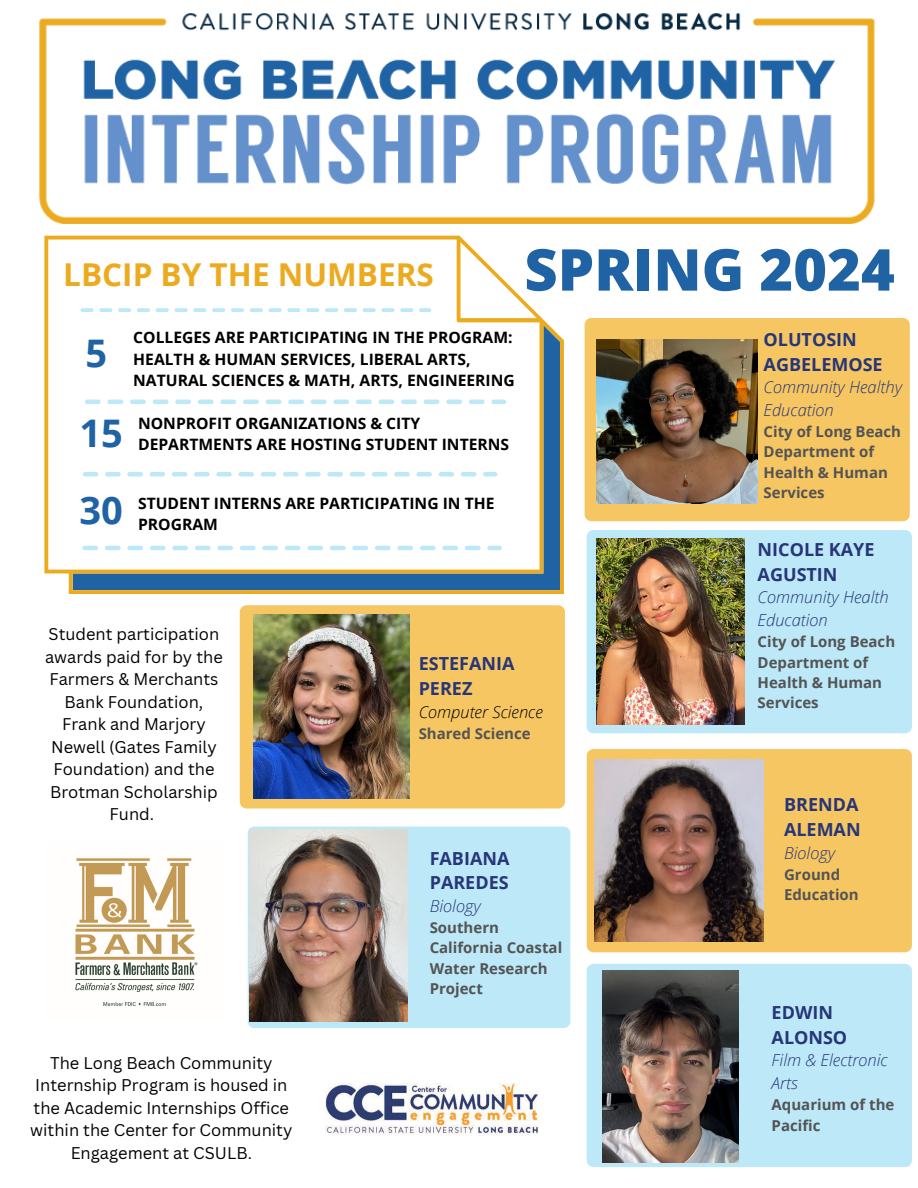
<style>
.page{position:relative;width:918px;height:1188px;background:#fff}
.page>*{position:absolute;margin:0;border:0;box-sizing:border-box;transform-origin:0 0}
.t1{font:800 57.75px "Open Sans";color:#1f63a5}
.t2{font:700 37.95px "Open Sans";color:#1f63a5}
.t3{font:700 31.5px "Open Sans";color:#ecaa1f}
.t4{font:700 18px/24.8px "Open Sans";color:#263678}
.t5{font:16.5px/22.5px "Canva Sans";color:#000;text-align:center}
.t6{font:italic 300 16.5px/22.5px "Open Sans";color:#263678}
.t7{font:italic 300 16.5px "Open Sans";color:#000}
.t8{font:700 15.6px/21.3px "Open Sans";color:#000}
.t9{font:700 15px/20.2px "Open Sans";color:#545454}
</style>
<div class="page">
<img style="left:39px;top:13px;width:836px;height:211px">
<svg style="left:44px;top:236px;width:520px;height:358px"></svg>
<hr style="left:83px;top:472px;width:15px;height:4px;background:#bce8f8;border-radius:2px">
<hr style="left:105px;top:472px;width:16px;height:4px;background:#bce8f8;border-radius:2px">
<hr style="left:127px;top:472px;width:16px;height:4px;background:#bce8f8;border-radius:2px">
<hr style="left:150px;top:472px;width:15px;height:4px;background:#bce8f8;border-radius:2px">
<hr style="left:172px;top:472px;width:15px;height:4px;background:#bce8f8;border-radius:2px">
<hr style="left:194px;top:472px;width:16px;height:4px;background:#bce8f8;border-radius:2px">
<hr style="left:216px;top:472px;width:16px;height:4px;background:#bce8f8;border-radius:2px">
<hr style="left:238px;top:472px;width:16px;height:4px;background:#bce8f8;border-radius:2px">
<hr style="left:261px;top:472px;width:15px;height:4px;background:#bce8f8;border-radius:2px">
<hr style="left:283px;top:472px;width:16px;height:4px;background:#bce8f8;border-radius:2px">
<hr style="left:305px;top:472px;width:16px;height:4px;background:#bce8f8;border-radius:2px">
<hr style="left:327px;top:472px;width:16px;height:4px;background:#bce8f8;border-radius:2px">
<hr style="left:350px;top:472px;width:15px;height:4px;background:#bce8f8;border-radius:2px">
<hr style="left:372px;top:472px;width:15px;height:4px;background:#bce8f8;border-radius:2px">
<hr style="left:394px;top:472px;width:16px;height:4px;background:#bce8f8;border-radius:2px">
<hr style="left:416px;top:472px;width:16px;height:4px;background:#bce8f8;border-radius:2px">
<hr style="left:439px;top:472px;width:15px;height:4px;background:#bce8f8;border-radius:2px">
<hr style="left:461px;top:472px;width:15px;height:4px;background:#bce8f8;border-radius:2px">
<hr style="left:483px;top:472px;width:14px;height:4px;background:#bce8f8;border-radius:2px">
<svg style="left:80px;top:308px;width:14px;height:4px"></svg>
<svg style="left:99px;top:308px;width:13px;height:4px"></svg>
<svg style="left:118px;top:308px;width:13px;height:4px"></svg>
<svg style="left:137px;top:308px;width:13px;height:4px"></svg>
<svg style="left:156px;top:308px;width:13px;height:4px"></svg>
<svg style="left:174px;top:308px;width:14px;height:4px"></svg>
<svg style="left:193px;top:308px;width:13px;height:4px"></svg>
<svg style="left:212px;top:308px;width:13px;height:4px"></svg>
<svg style="left:231px;top:308px;width:13px;height:4px"></svg>
<svg style="left:250px;top:308px;width:13px;height:4px"></svg>
<svg style="left:269px;top:308px;width:13px;height:4px"></svg>
<svg style="left:287px;top:308px;width:14px;height:4px"></svg>
<svg style="left:306px;top:308px;width:13px;height:4px"></svg>
<svg style="left:325px;top:308px;width:13px;height:4px"></svg>
<svg style="left:344px;top:308px;width:13px;height:4px"></svg>
<svg style="left:363px;top:308px;width:13px;height:4px"></svg>
<svg style="left:381px;top:308px;width:14px;height:4px"></svg>
<svg style="left:400px;top:308px;width:13px;height:4px"></svg>
<svg style="left:419px;top:308px;width:12px;height:4px"></svg>
<svg style="left:85px;top:400px;width:421px;height:4px"></svg>
<svg style="left:82px;top:546px;width:420px;height:4px"></svg>
<div style="left:587px;top:749px;width:325px;height:203px;background:#f6c663;border-radius:7px"></div>
<div style="left:587px;top:964px;width:325px;height:203px;background:#bce8f8;border-radius:7px"></div>
<img style="left:75px;top:858px;width:123px;height:148px">
<div style="left:585px;top:318px;width:325px;height:203px;background:#f6c663;border-radius:7px"></div>
<div style="left:587px;top:530px;width:325px;height:203px;background:#bce8f8;border-radius:7px"></div>
<img style="left:597px;top:339px;width:161px;height:165px">
<img style="left:597px;top:539px;width:147px;height:186px">
<img style="left:595px;top:759px;width:168px;height:182px">
<img style="left:602px;top:970px;width:136px;height:193px">
<img style="left:325px;top:1083px;width:214px;height:52px">
<div style="left:240px;top:605px;width:325px;height:204px;background:#f6c663;border-radius:7px"></div>
<div style="left:248px;top:827px;width:322px;height:201px;background:#bce8f8;border-radius:7px"></div>
<img style="left:250px;top:829px;width:157px;height:193px">
<img style="left:253px;top:615px;width:156px;height:183px">
<p class="t3" style="left:63px;top:253px;width:372px">LBCIP BY THE NUMBERS</p>
<p class="t1" style="left:524px;top:229px;width:372px">SPRING 2024</p>
<p class="t2" style="left:86px;top:326px;width:23px">5</p>
<h1 class="t2" style="left:79px;top:407px;width:45px">15</h1>
<h4 class="t8" style="left:133px;top:327px;width:383px">COLLEGES ARE PARTICIPATING IN THE PROGRAM:<br>HEALTH &amp; HUMAN SERVICES, LIBERAL ARTS,<br>NATURAL SCIENCES &amp; MATH, ARTS, ENGINEERING</h4>
<p class="t8" style="left:138px;top:412px;width:373px">NONPROFIT ORGANIZATIONS &amp; CITY<br>DEPARTMENTS ARE HOSTING STUDENT INTERNS</p>
<p class="t2" style="left:79px;top:484px;width:45px">30</p>
<p class="t8" style="left:138px;top:492px;width:358px">STUDENT INTERNS ARE PARTICIPATING IN THE<br>PROGRAM</p>
<p class="t4" style="left:764px;top:327px;width:121px">OLUTOSIN<br>AGBELEMOSE</p>
<h4 class="t6" style="left:764px;top:376px;width:140px">Community Healthy<br>Education</h4>
<p class="t9" style="left:764px;top:421px;width:139px">City of Long Beach<br>Department of<br>Health &amp; Human<br>Services</p>
<p class="t5" style="left:45px;top:622px;width:179px">Student participation awards paid for by the<br>Farmers &amp; Merchants<br>Bank Foundation,<br>Frank and Marjory<br>Newell (Gates Family<br>Foundation) and the<br>Brotman Scholarship<br>Fund.</p>
<h3 class="t5" style="left:30px;top:1051px;width:264px">The Long Beach Community<br>Internship Program is housed in the Academic Internships Office within the Center for Community<br>Engagement at CSULB.</h3>
<p class="t4" style="left:419px;top:651px;width:97px">ESTEFANIA<br>PEREZ</p>
<p class="t7" style="left:419px;top:700px;width:126px">Computer Science</p>
<p class="t9" style="left:419px;top:723px;width:114px">Shared Science</p>
<h3 class="t4" style="left:430px;top:845px;width:81px">FABIANA<br>PAREDES</h3>
<p class="t6" style="left:430px;top:894px;width:53px">Biology</p>
<p class="t9" style="left:430px;top:917px;width:134px">Southern<br>California Coastal<br>Water Research<br>Project</p>
<p class="t4" style="left:758px;top:537px;width:118px">NICOLE KAYE<br>AGUSTIN</p>
<p class="t6" style="left:758px;top:586px;width:133px">Community Health<br>Education</p>
<p class="t9" style="left:758px;top:631px;width:139px">City of Long Beach<br>Department of<br>Health &amp; Human<br>Services</p>
<p class="t4" style="left:784px;top:792px;width:78px">BRENDA<br>ALEMAN</p>
<p class="t6" style="left:784px;top:841px;width:53px">Biology</p>
<p class="t9" style="left:784px;top:864px;width:76px">Ground<br>Education</p>
<p class="t4" style="left:772px;top:1000px;width:77px">EDWIN<br>ALONSO</p>
<p class="t6" style="left:772px;top:1049px;width:118px">Film &amp; Electronic<br>Arts</p>
<p class="t9" style="left:772px;top:1094px;width:124px">Aquarium of the<br>Pacific</p>
</div>
